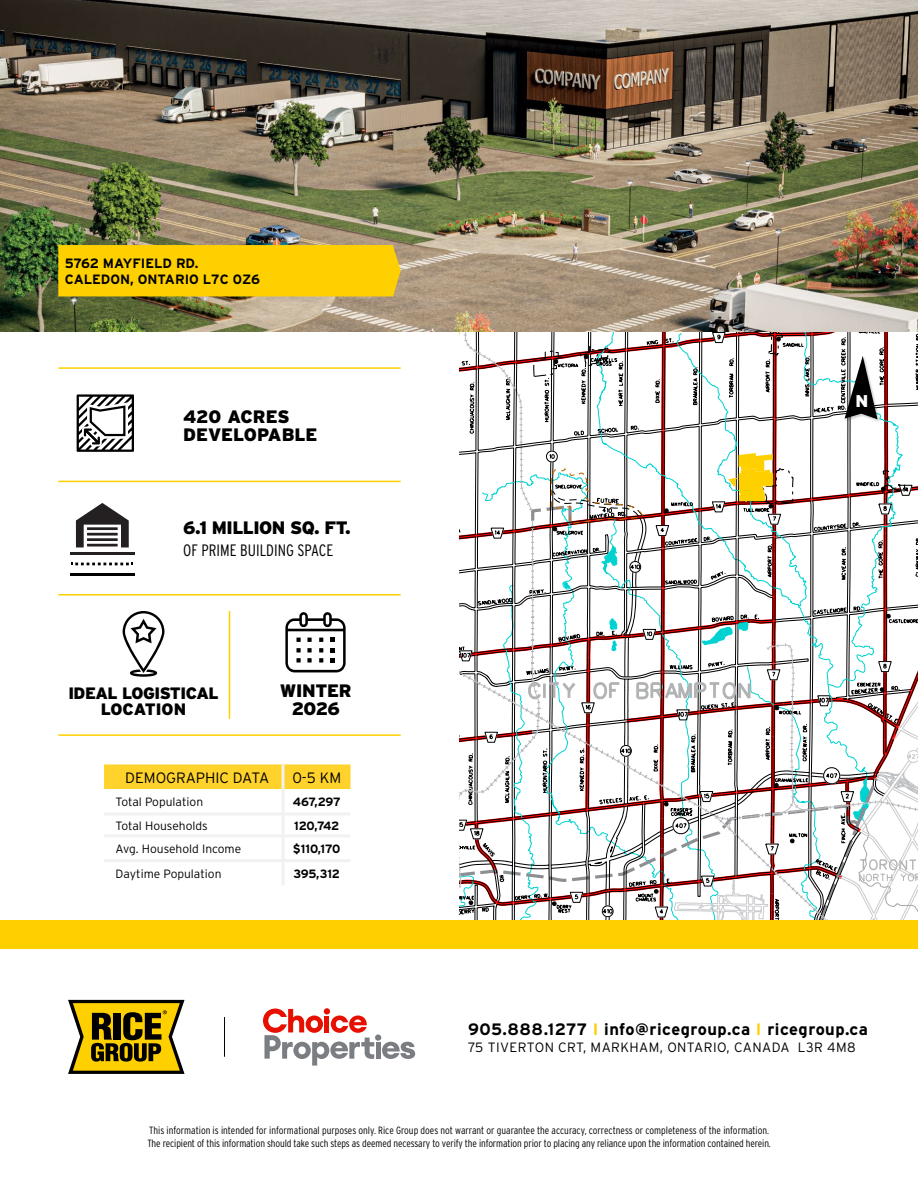
<style>
.page{position:relative;width:918px;height:1188px;background:#fff}
.page>*{position:absolute;margin:0;border:0;box-sizing:border-box;transform-origin:0 0}
.t1{font:900 18px/18px "Interstate";letter-spacing:-.02em;color:#000;text-align:center}
.t2{font:900 18px/18px "Interstate";color:#000}
.t3{font:900 16.95px "Interstate";color:#fff}
.t4{font:700 16.5px "Interstate";letter-spacing:.03em;color:#000}
.t5{font:900 16.5px/16.5px "Interstate";letter-spacing:-.03em;color:#000;text-align:center}
.t6{font:300 16.5px "Interstate Condensed";color:#000}
.t7{font:300 15px "Interstate";color:#000}
.t8{font:300 13.5px "Interstate";letter-spacing:.03em;color:#000}
.t9{font:700 13.5px/16.2px "Interstate";color:#000}
.t10{font:300 12px "Interstate";color:#000}
.t11{font:700 12px "Interstate";letter-spacing:-.015em;color:#000}
.t12{font:300 10.5px/13.5px "Interstate Condensed";letter-spacing:-.01em;color:#000}
.s1{color:#ffd000}
.s2{font-weight:900}
</style>
<div class="page">
<svg style="left:123px;top:611px;width:41px;height:66px"></svg>
<svg style="left:76px;top:503px;width:53px;height:44px"></svg>
<hr style="left:87px;top:527px;width:31px;height:3px;background:#241f21">
<hr style="left:87px;top:533px;width:31px;height:3px;background:#241f21">
<hr style="left:87px;top:538px;width:31px;height:3px;background:#241f21">
<hr style="left:87px;top:544px;width:31px;height:3px;background:#241f21">
<hr style="left:70px;top:552px;width:64px;height:3px;background:#241f21">
<hr style="left:70px;top:573px;width:64px;height:3px;background:#000">
<svg style="left:71px;top:563px;width:62px;height:2px"></svg>
<div style="left:0;top:920px;width:918px;height:29px;background:#ffd000"></div>
<hr style="left:58px;top:481px;width:343px;height:1px;background:#ffd000">
<hr style="left:58px;top:367px;width:343px;height:2px;background:#ffd000">
<hr style="left:58px;top:734px;width:343px;height:2px;background:#ffd000">
<hr style="left:58px;top:594px;width:343px;height:1px;background:#ffd000">
<hr style="left:229px;top:611px;width:1px;height:108px;background:#ffd000">
<svg style="left:459px;top:332px;width:459px;height:588px"></svg>
<svg style="left:77px;top:394px;width:57px;height:58px"></svg>
<svg style="left:285px;top:612px;width:61px;height:60px"></svg>
<svg style="left:104px;top:764px;width:247px;height:26px"></svg>
<hr style="left:282px;top:764px;width:3px;height:25px;background:#f1f1f2">
<hr style="left:104px;top:812px;width:179px;height:3px;background:#f1f1f2">
<hr style="left:104px;top:834px;width:179px;height:3px;background:#f1f1f2">
<hr style="left:104px;top:859px;width:179px;height:3px;background:#f1f1f2">
<hr style="left:283px;top:812px;width:68px;height:3px;background:#f1f1f2">
<hr style="left:283px;top:834px;width:68px;height:3px;background:#f1f1f2">
<hr style="left:283px;top:859px;width:68px;height:3px;background:#f1f1f2">
<hr style="left:282px;top:789px;width:3px;height:23px;background:#f1f1f2">
<hr style="left:282px;top:815px;width:3px;height:19px;background:#f1f1f2">
<hr style="left:282px;top:837px;width:3px;height:22px;background:#f1f1f2">
<hr style="left:282px;top:862px;width:3px;height:23px;background:#f1f1f2">
<img style="left:0;top:0;width:918px;height:332px">
<div style="left:58px;top:245px;width:343px;height:51px;background:#ffd000"></div>
<hr style="left:224px;top:1017px;width:1px;height:40px;background:#000">
<div style="left:376px;top:1042px;width:5px;height:17px;background:#7a7d82"></div>
<svg style="left:263px;top:1008px;width:111px;height:58px"></svg>
<svg style="left:382px;top:1042px;width:33px;height:17px"></svg>
<div style="left:375px;top:1034px;width:6px;height:7px;background:#7a7d82;border-radius:50%"></div>
<svg style="left:68px;top:1000px;width:117px;height:74px"></svg>
<p class="t9" style="left:65px;top:255px;width:197px">5762 MAYFIELD RD.<br>CALEDON, ONTARIO L7C 0Z6</p>
<h1 class="t2" style="left:183px;top:408px;width:136px">420 ACRES<br>DEVELOPABLE</h1>
<h1 class="t1" style="left:183px;top:518px;width:169px">6.1 MILLION SQ. FT.</h1>
<h3 class="t6" style="left:183px;top:541px;width:152px">OF PRIME BUILDING SPACE</h3>
<h3 class="t5" style="left:68px;top:684px;width:152px">IDEAL LOGISTICAL<br>LOCATION</h3>
<h1 class="t1" style="left:280px;top:682px;width:73px">WINTER<br>2026</h1>
<h3 class="t7" style="left:125px;top:769px;width:146px">DEMOGRAPHIC DATA</h3>
<h3 class="t7" style="left:292px;top:769px;width:50px">0-5 KM</h3>
<p class="t10" style="left:116px;top:795px;width:89px">Total Population</p>
<p class="t11" style="left:293px;top:795px;width:50px">467,297</p>
<p class="t10" style="left:116px;top:819px;width:94px">Total Households</p>
<p class="t11" style="left:294px;top:819px;width:47px">120,742</p>
<p class="t10" style="left:116px;top:842px;width:127px">Avg. Household Income</p>
<p class="t11" style="left:293px;top:842px;width:49px">$110,170</p>
<p class="t10" style="left:116px;top:867px;width:107px">Daytime Population</p>
<p class="t11" style="left:293px;top:867px;width:48px">395,312</p>
<h2 class="t3" style="left:856px;top:391px;width:14px">N</h2>
<h3 class="t4" style="left:468px;top:1020px;width:402px">905.888.1277 <span class="s1">I</span> info<span class="s2">@</span>ricegroup.ca <span class="s1">I</span> ricegroup.ca</h3>
<p class="t8" style="left:468px;top:1039px;width:389px">75 TIVERTON CRT, MARKHAM, ONTARIO, CANADA L3R 4M8</p>
<p class="t12" style="left:147px;top:1123px;width:625px">This information is intended for informational purposes only. Rice Group does not warrant or guarantee the accuracy, correctness or completeness of the information.<br>The recipient of this information should take such steps as deemed necessary to verify the information prior to placing any reliance upon the information contained herein.</p>
</div>
